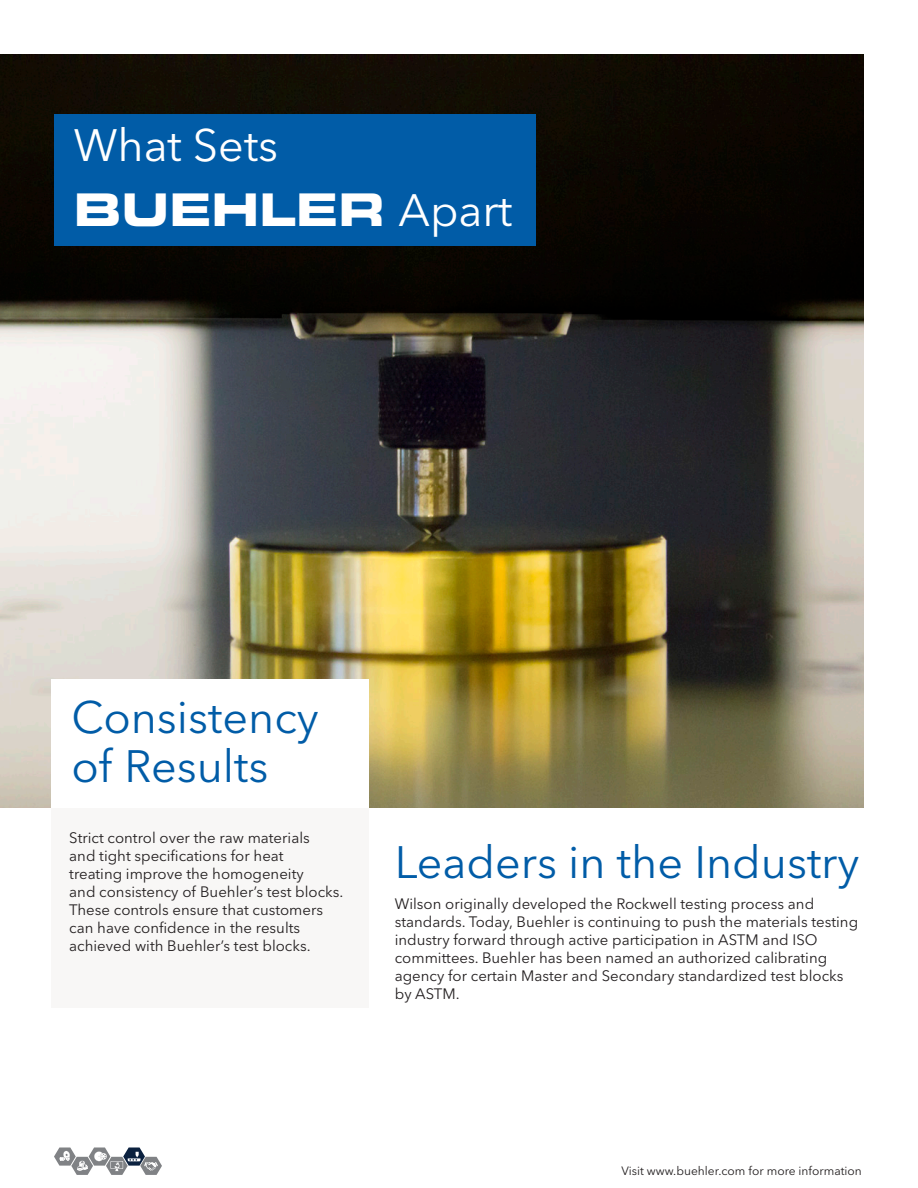
<style>
.page{position:relative;width:918px;height:1188px;background:#fff}
.page>*{position:absolute;margin:0;border:0;box-sizing:border-box;transform-origin:0 0}
.t1{font:45px/49.5px "Avenir Next LT Pro";color:#015ca7}
.t2{font:45px "Eurostile Bold Extended Two";color:#fff}
.t3{font:45px "Avenir Next LT Pro";color:#fff}
.t4{font:15px/18px "Avenir Next LT Pro";color:#231f20}
.t5{font:12px "Avenir Next LT Pro";color:#231f20}
.s1{font-family:"Avenir Next LT Pro"}
</style>
<div class="page">
<svg style="left:54px;top:1148px;width:108px;height:27px"></svg>
<img style="left:0;top:54px;width:864px;height:754px">
<div style="left:54px;top:115px;width:482px;height:131px;background:#015ca7"></div>
<div style="left:52px;top:680px;width:317px;height:328px;background:#f8f7f6"></div>
<div style="left:52px;top:680px;width:317px;height:128px;background:#fff"></div>
<p class="t3" style="left:74px;top:119px;width:206px">What Sets</p>
<p class="t2" style="left:74px;top:178px;width:440px">BUEHLER <span class="s1">Apart</span></p>
<p class="t1" style="left:71px;top:692px;width:249px">Consistency of Results</p>
<p class="t4" style="left:69px;top:829px;width:242px">Strict control over the raw materials</p>
<p class="t4" style="left:69px;top:847px;width:216px">and tight specifications for heat</p>
<p class="t4" style="left:69px;top:865px;width:236px">treating improve the homogeneity</p>
<p class="t4" style="left:69px;top:883px;width:276px">and consistency of Buehler’s test blocks.</p>
<p class="t4" style="left:69px;top:901px;width:255px">These controls ensure that customers</p>
<p class="t4" style="left:69px;top:919px;width:243px">can have confidence in the results achieved with Buehler’s test blocks.</p>
<p class="t1" style="left:395px;top:837px;width:466px">Leaders in the Industry</p>
<p class="t4" style="left:395px;top:895px;width:465px">Wilson originally developed the Rockwell testing process and standards. Today, Buehler is continuing to push the materials testing industry forward through active participation in ASTM and ISO</p>
<p class="t4" style="left:395px;top:949px;width:450px">committees. Buehler has been named an authorized calibrating agency for certain Master and Secondary standardized test blocks</p>
<p class="t4" style="left:395px;top:985px;width:66px">by ASTM.</p>
<p class="t5" style="left:621px;top:1164px;width:242px">Visit www.buehler.com for more information</p>
</div>
